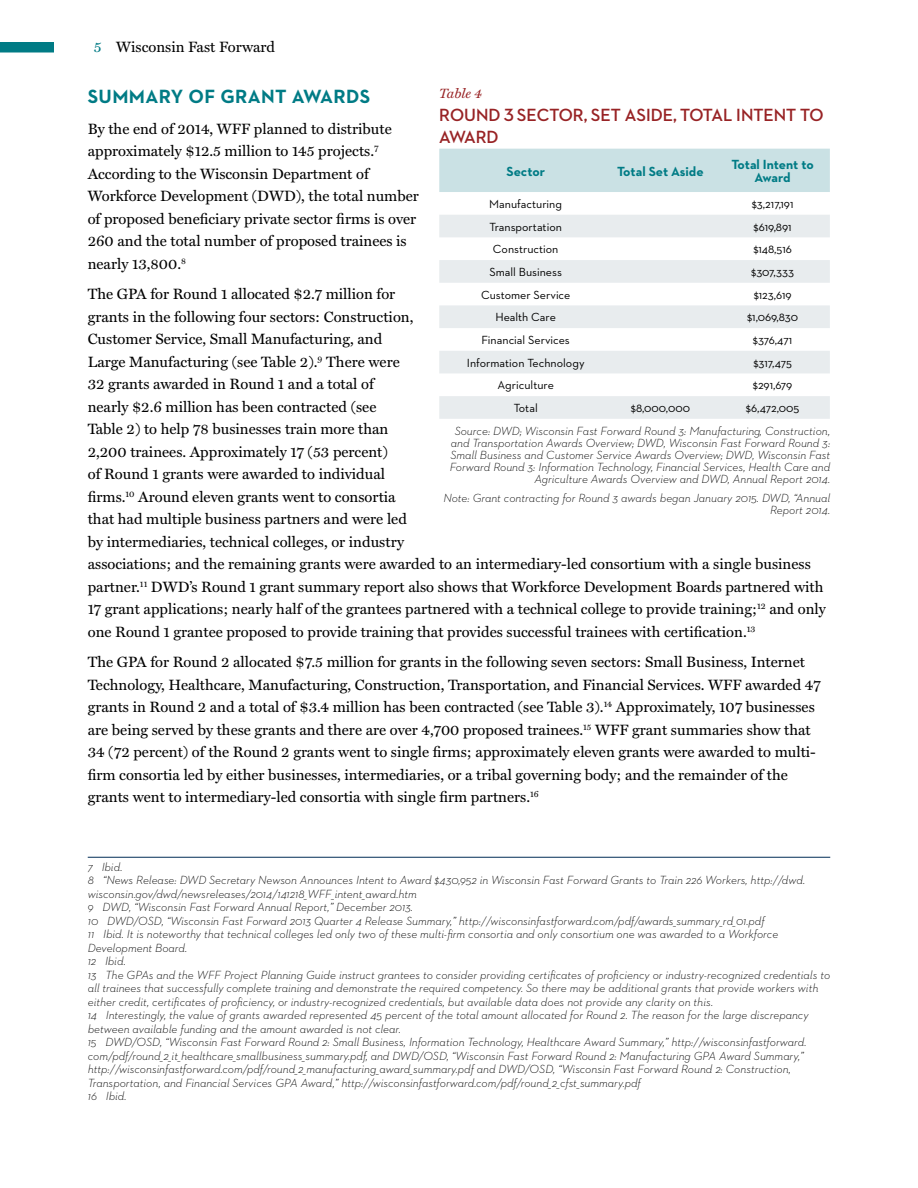
<style>
.page{position:relative;width:918px;height:1188px;background:#fff}
.page>*{position:absolute;margin:0;border:0;box-sizing:border-box;transform-origin:0 0}
.t1{font:700 19.5px "Neutraface 2 Text";letter-spacing:.02em;color:#007b85}
.t2{font:700 18px/22.5px "Neutraface 2 Display";color:#982325}
.t3{font:15px/22.5px "Miller Text";color:#000}
.t4{font:700 13.5px/13.5px "Neutraface 2 Text";color:#007b85;text-align:center}
.t5{font:italic 13.5px "Miller Text";color:#982325}
.t6{font:italic 300 12px/13.5px "Neutraface 2 Text";color:#000;text-align:right}
.t7{font:12px "Neutraface 2 Text";color:#000}
.s1{color:#007b85}
</style>
<div class="page">
<div style="left:0;top:42px;width:54px;height:10px;background:#007b85"></div>
<hr style="left:88px;top:857px;width:742px;height:1px;background:#002d56">
<div style="left:439px;top:149px;width:391px;height:43px;background:#cae1e4"></div>
<svg style="left:439px;top:215px;width:391px;height:204px;fill:#e8ecee"></svg>
<p class="t3" style="left:94px;top:36px;width:183px"><span class="s1">5</span> Wisconsin Fast Forward</p>
<h1 class="t1" style="left:88px;top:84px;width:284px">SUMMARY OF GRANT AWARDS</h1>
<p class="t3" style="left:88px;top:118px;width:333px">By the end of 2014, WFF planned to distribute approximately $12.5 million to 145 projects.<sup>7<br></sup>According to the Wisconsin Department of Workforce Development (DWD), the total number of proposed beneficiary private sector firms is over 260 and the total number of proposed trainees is nearly 13,800.<sup>8</sup></p>
<p class="t3" style="left:88px;top:283px;width:740px">The GPA for Round 1 allocated $2.7 million for<br>grants in the following four sectors: Construction,<br>Customer Service, Small Manufacturing, and<br>Large Manufacturing (see Table 2).<sup>9</sup> There were<br>32 grants awarded in Round 1 and a total of<br>nearly $2.6 million has been contracted (see<br>Table 2) to help 78 businesses train more than<br>2,200 trainees. Approximately 17 (53 percent)<br>of Round 1 grants were awarded to individual<br>firms.<sup>10</sup> Around eleven grants went to consortia<br>that had multiple business partners and were led<br>by intermediaries, technical colleges, or industry<br>associations; and the remaining grants were awarded to an intermediary-led consortium with a single business partner.<sup>11</sup> DWD’s Round 1 grant summary report also shows that Workforce Development Boards partnered with 17 grant applications; nearly half of the grantees partnered with a technical college to provide training;<sup>12</sup> and only one Round 1 grantee proposed to provide training that provides successful trainees with certification.<sup>13</sup></p>
<p class="t3" style="left:88px;top:651px;width:734px">The GPA for Round 2 allocated $7.5 million for grants in the following seven sectors: Small Business, Internet Technology, Healthcare, Manufacturing, Construction, Transportation, and Financial Services. WFF awarded 47 grants in Round 2 and a total of $3.4 million has been contracted (see Table 3).<sup>14</sup> Approximately, 107 businesses are being served by these grants and there are over 4,700 proposed trainees.<sup>15</sup> WFF grant summaries show that 34 (72 percent) of the Round 2 grants went to single firms; approximately eleven grants were awarded to multi&shy;firm consortia led by either businesses, intermediaries, or a tribal governing body; and the remainder of the grants went to intermediary-led consortia with single firm partners.<sup>16</sup></p>
<p class="t5" style="left:439px;top:86px;width:44px">Table 4</p>
<h2 class="t2" style="left:439px;top:103px;width:386px">ROUND 3 SECTOR, SET ASIDE, TOTAL INTENT TO<br>AWARD</h2>
<p class="t4" style="left:506px;top:164px;width:40px">Sector</p>
<p class="t4" style="left:617px;top:164px;width:88px">Total Set Aside</p>
<p class="t4" style="left:731px;top:157px;width:84px">Total Intent to<br>Award</p>
<p class="t7" style="left:489px;top:196px;width:74px">Manufacturing</p>
<p class="t7" style="left:752px;top:196px;width:43px">$3,217,191</p>
<p class="t7" style="left:490px;top:219px;width:74px">Transportation</p>
<p class="t7" style="left:754px;top:219px;width:40px">$619,891</p>
<p class="t7" style="left:493px;top:242px;width:67px">Construction</p>
<p class="t7" style="left:753px;top:242px;width:40px">$148,516</p>
<p class="t7" style="left:489px;top:265px;width:74px">Small Business</p>
<p class="t7" style="left:751px;top:265px;width:44px">$307,333</p>
<p class="t7" style="left:481px;top:287px;width:91px">Customer Service</p>
<p class="t7" style="left:754px;top:287px;width:39px">$123,619</p>
<p class="t7" style="left:495px;top:310px;width:62px">Health Care</p>
<p class="t7" style="left:747px;top:310px;width:53px">$1,069,830</p>
<p class="t7" style="left:482px;top:333px;width:90px">Financial Services</p>
<p class="t7" style="left:753px;top:333px;width:41px">$376,471</p>
<p class="t7" style="left:467px;top:355px;width:119px">Information Technology</p>
<p class="t7" style="left:753px;top:355px;width:40px">$317,475</p>
<p class="t7" style="left:498px;top:378px;width:58px">Agriculture</p>
<p class="t7" style="left:753px;top:378px;width:41px">$291,679</p>
<p class="t7" style="left:514px;top:401px;width:26px">Total</p>
<p class="t7" style="left:631px;top:401px;width:61px">$8,000,000</p>
<p class="t7" style="left:746px;top:401px;width:55px">$6,472,005</p>
<p class="t6" style="left:450px;top:425px;width:382px;line-height:12px">Source: DWD; Wisconsin Fast Forward Round 3: Manufacturing, Construction, and Transportation Awards Overview; DWD, Wisconsin Fast Forward Round 3:<br>Small Business and Customer Service Awards Overview; DWD, Wisconsin Fast Forward Round 3: Information Technology, Financial Services, Health Care and Agriculture Awards Overview and DWD, Annual Report 2014.</p>
<p class="t6" style="left:444px;top:492px;width:388px;line-height:12px">Note: Grant contracting for Round 3 awards began January 2015. DWD, “Annual<br>Report 2014.</p>
<p class="t6" style="left:88px;top:860px;width:744px;text-align:left">7 Ibid.<br>8 “News Release: DWD Secretary Newson Announces Intent to Award $430,952 in Wisconsin Fast Forward Grants to Train 226 Workers, http://dwd. wisconsin.gov/dwd/newsreleases/2014/141218_WFF_intent_award.htm<br>9 DWD, “Wisconsin Fast Forward Annual Report,” December 2013.<br>10 DWD/OSD, “Wisconsin Fast Forward 2013 Quarter 4 Release Summary,” http://wisconsinfastforward.com/pdf/awards_summary_rd_01.pdf<br>11 Ibid. It is noteworthy that technical colleges led only two of these multi-firm consortia and only consortium one was awarded to a Workforce Development Board.<br>12 Ibid.<br>13 The GPAs and the WFF Project Planning Guide instruct grantees to consider providing certificates of proficiency or industry-recognized credentials to all trainees that successfully complete training and demonstrate the required competency. So there may be additional grants that provide workers with either credit, certificates of proficiency, or industry-recognized credentials, but available data does not provide any clarity on this.<br>14 Interestingly, the value of grants awarded represented 45 percent of the total amount allocated for Round 2. The reason for the large discrepancy between available funding and the amount awarded is not clear.<br>15 DWD/OSD, “Wisconsin Fast Forward Round 2: Small Business, Information Technology, Healthcare Award Summary,” http://wisconsinfastforward. com/pdf/round_2_it_healthcare_smallbusiness_summary.pdf, and DWD/OSD, “Wisconsin Fast Forward Round 2: Manufacturing GPA Award Summary,” http://wisconsinfastforward.com/pdf/round_2_manufacturing_award_summary.pdf and DWD/OSD, “Wisconsin Fast Forward Round 2: Construction, Transportation, and Financial Services GPA Award,” http://wisconsinfastforward.com/pdf/round_2_cfst_summary.pdf<br>16 Ibid.</p>
</div>
